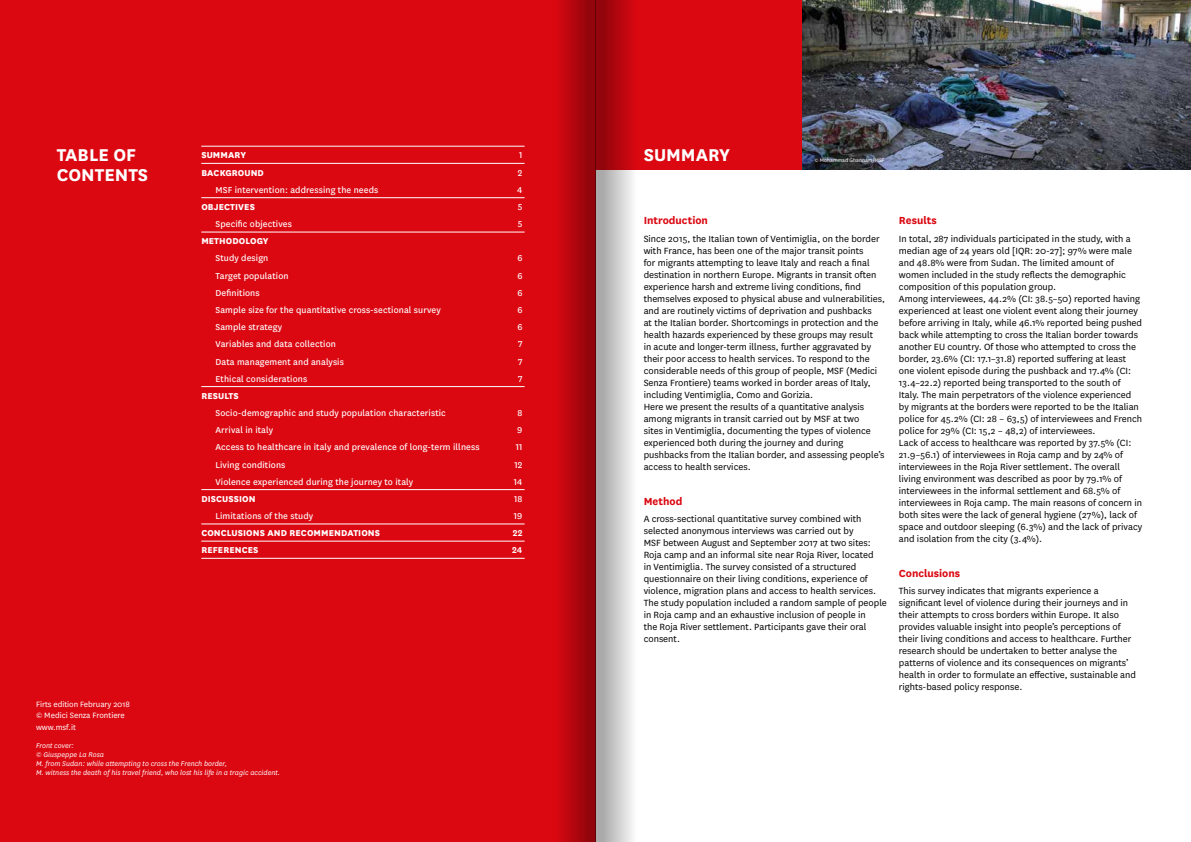
<style>
.page{position:relative;width:1191px;height:842px;background:#fff}
.page>*{position:absolute;margin:0;border:0;box-sizing:border-box;transform-origin:0 0}
.t1{font:700 20px/20px "Medecins Sans";color:#fff}
.t2{font:700 12px "Medecins Sans";color:#db0812}
.t3{font:10.5px/12px "Medecins Sans";color:#000}
.t4{font:10px "Medecins Sans Regolare";letter-spacing:.01em;color:#fff}
.t5{font:800 10px "Medecins Sans";letter-spacing:.01em;color:#fff}
.t6{font:600 10px "Medecins Sans";color:#fff}
.t7{font:9px/11px "Medecins Sans";letter-spacing:-.005em;color:#fff}
.t8{font:italic 8px/9px "Medecins Sans";color:#fff}
.t9{font:6px "Medecins Sans";color:#fff}
</style>
<div class="page">
<div style="left:595px;top:0;width:207px;height:169px;background:#db0812"></div>
<div style="left:0;top:0;width:595px;height:842px;background:#db0812"></div>
<hr style="left:201px;top:146px;width:323px;height:1px;background:#fff">
<hr style="left:201px;top:163px;width:323px;height:1px;background:#fff">
<hr style="left:201px;top:197px;width:323px;height:1px;background:#fff">
<hr style="left:201px;top:232px;width:323px;height:1px;background:#fff">
<hr style="left:201px;top:386px;width:323px;height:1px;background:#fff">
<hr style="left:201px;top:489px;width:323px;height:1px;background:#fff">
<hr style="left:201px;top:524px;width:323px;height:1px;background:#fff">
<hr style="left:201px;top:541px;width:323px;height:1px;background:#fff">
<hr style="left:201px;top:558px;width:323px;height:1px;background:#fff">
<img style="left:802px;top:0;width:389px;height:169px">
<div style="left:553px;top:0;width:42px;height:842px;background:linear-gradient(to right,#dd0711,#8b050b)"></div>
<svg style="left:595px;top:0;width:43px;height:842px"></svg>
<h1 class="t1" style="left:57px;top:143px;width:93px">TABLE OF<br>CONTENTS</h1>
<p class="t5" style="left:201px;top:148px;width:46px">SUMMARY</p>
<p class="t4" style="left:519px;top:149px;width:5px">1</p>
<p class="t5" style="left:201px;top:165px;width:64px">BACKGROUND</p>
<p class="t4" style="left:518px;top:166px;width:6px">2</p>
<p class="t4" style="left:215px;top:183px;width:164px">MSF intervention: addressing the needs</p>
<p class="t4" style="left:517px;top:183px;width:7px">4</p>
<p class="t5" style="left:201px;top:200px;width:55px">OBJECTIVES</p>
<p class="t4" style="left:518px;top:200px;width:6px">5</p>
<p class="t4" style="left:215px;top:217px;width:78px">Specific objectives</p>
<p class="t4" style="left:518px;top:217px;width:6px">5</p>
<p class="t5" style="left:201px;top:234px;width:69px">METHODOLOGY</p>
<p class="t4" style="left:215px;top:252px;width:54px">Study design</p>
<p class="t4" style="left:517px;top:252px;width:7px">6</p>
<p class="t4" style="left:215px;top:269px;width:75px">Target population</p>
<p class="t4" style="left:517px;top:269px;width:7px">6</p>
<p class="t4" style="left:215px;top:286px;width:46px">Definitions</p>
<p class="t4" style="left:517px;top:286px;width:7px">6</p>
<p class="t4" style="left:215px;top:303px;width:227px">Sample size for the quantitative cross-sectional survey</p>
<p class="t4" style="left:517px;top:303px;width:7px">6</p>
<p class="t4" style="left:215px;top:320px;width:68px">Sample strategy</p>
<p class="t4" style="left:517px;top:320px;width:7px">6</p>
<p class="t4" style="left:215px;top:338px;width:122px">Variables and data collection</p>
<p class="t4" style="left:518px;top:338px;width:6px">7</p>
<p class="t4" style="left:215px;top:355px;width:130px">Data management and analysis</p>
<p class="t4" style="left:518px;top:355px;width:6px">7</p>
<p class="t4" style="left:215px;top:372px;width:93px">Ethical considerations</p>
<p class="t4" style="left:518px;top:372px;width:6px">7</p>
<p class="t5" style="left:201px;top:389px;width:39px">RESULTS</p>
<p class="t4" style="left:215px;top:406px;width:232px">Socio-demographic and study population characteristic</p>
<p class="t4" style="left:517px;top:406px;width:6px">8</p>
<p class="t4" style="left:215px;top:423px;width:59px">Arrival in italy</p>
<p class="t4" style="left:517px;top:423px;width:7px">9</p>
<p class="t4" style="left:215px;top:441px;width:265px">Access to healthcare in italy and prevalence of long-term illness</p>
<p class="t4" style="left:515px;top:441px;width:8px">11</p>
<p class="t4" style="left:215px;top:458px;width:71px">Living conditions</p>
<p class="t4" style="left:514px;top:458px;width:9px">12</p>
<p class="t4" style="left:215px;top:475px;width:199px">Violence experienced during the journey to italy</p>
<p class="t4" style="left:514px;top:475px;width:10px">14</p>
<p class="t5" style="left:201px;top:492px;width:56px">DISCUSSION</p>
<p class="t4" style="left:514px;top:492px;width:10px">18</p>
<p class="t4" style="left:215px;top:509px;width:99px">Limitations of the study</p>
<p class="t4" style="left:514px;top:509px;width:10px">19</p>
<p class="t5" style="left:201px;top:526px;width:180px">CONCLUSIONS AND RECOMMENDATIONS</p>
<p class="t6" style="left:513px;top:526px;width:11px">22</p>
<p class="t5" style="left:201px;top:543px;width:59px">REFERENCES</p>
<p class="t6" style="left:512px;top:543px;width:12px">24</p>
<p class="t7" style="left:36px;top:698px;width:95px">Firts edition February 2018 © Medici Senza Frontiere</p>
<p class="t7" style="left:36px;top:721px;width:41px">www.msf.it</p>
<p class="t8" style="left:36px;top:741px;width:246px">Front cover:<br>© Giuspeppe La Rosa<br>M. from Sudan: while attempting to cross the French border,<br>M. witness the death of his travel friend, who lost his life in a tragic accident.</p>
<h1 class="t1" style="left:643px;top:143px;width:88px">SUMMARY</h1>
<p class="t9" style="left:814px;top:156px;width:72px">© Mohammad Ghannam/MSF</p>
<p class="t2" style="left:643px;top:212px;width:66px">Introduction</p>
<p class="t3" style="left:643px;top:232px;width:243px">Since 2015, the Italian town of Ventimiglia, on the border with France, has been one of the major transit points<br>for migrants attempting to leave Italy and reach a final destination in northern Europe. Migrants in transit often experience harsh and extreme living conditions, find themselves exposed to physical abuse and vulnerabilities, and are routinely victims of deprivation and pushbacks<br>at the Italian border. Shortcomings in protection and the health hazards experienced by these groups may result<br>in acute and longer-term illness, further aggravated by their poor access to health services. To respond to the considerable needs of this group of people, MSF (Medici Senza Frontiere) teams worked in border areas of Italy, including Ventimiglia, Como and Gorizia.<br>Here we present the results of a quantitative analysis among migrants in transit carried out by MSF at two<br>sites in Ventimiglia, documenting the types of violence experienced both during the journey and during pushbacks from the Italian border, and assessing people’s access to health services.</p>
<p class="t2" style="left:643px;top:492px;width:40px">Method</p>
<p class="t3" style="left:643px;top:513px;width:245px">A cross-sectional quantitative survey combined with selected anonymous interviews was carried out by<br>MSF between August and September 2017 at two sites:<br>Roja camp and an informal site near Roja River, located<br>in Ventimiglia. The survey consisted of a structured questionnaire on their living conditions, experience of violence, migration plans and access to health services.<br>The study population included a random sample of people in Roja camp and an exhaustive inclusion of people in<br>the Roja River settlement. Participants gave their oral consent.</p>
<p class="t2" style="left:899px;top:212px;width:39px">Results</p>
<p class="t3" style="left:899px;top:232px;width:245px">In total, 287 individuals participated in the study, with a median age of 24 years old [IQR: 20-27]; 97% were male and 48.8% were from Sudan. The limited amount of women included in the study reflects the demographic composition of this population group.<br>Among interviewees, 44.2% (CI: 38.5–50) reported having experienced at least one violent event along their journey before arriving in Italy, while 46.1% reported being pushed back while attempting to cross the Italian border towards another EU country. Of those who attempted to cross the border, 23.6% (CI: 17.1–31.8) reported suffering at least one violent episode during the pushback and 17.4% (CI:<br>13.4–22.2) reported being transported to the south of Italy. The main perpetrators of the violence experienced by migrants at the borders were reported to be the Italian police for 45.2% (CI: 28 – 63,5) of interviewees and French police for 29% (CI: 15,2 – 48,2) of interviewees.<br>Lack of access to healthcare was reported by 37.5% (CI:<br>21.9–56.1) of interviewees in Roja camp and by 24% of interviewees in the Roja River settlement. The overall living environment was described as poor by 79.1% of interviewees in the informal settlement and 68.5% of interviewees in Roja camp. The main reasons of concern in both sites were the lack of general hygiene (27%), lack of space and outdoor sleeping (6.3%) and the lack of privacy and isolation from the city (3.4%).</p>
<p class="t2" style="left:899px;top:564px;width:63px">Conclusions</p>
<p class="t3" style="left:899px;top:585px;width:239px">This survey indicates that migrants experience a significant level of violence during their journeys and in their attempts to cross borders within Europe. It also provides valuable insight into people’s perceptions of their living conditions and access to healthcare. Further research should be undertaken to better analyse the patterns of violence and its consequences on migrants’ health in order to formulate an effective, sustainable and rights-based policy response.</p>
</div>
